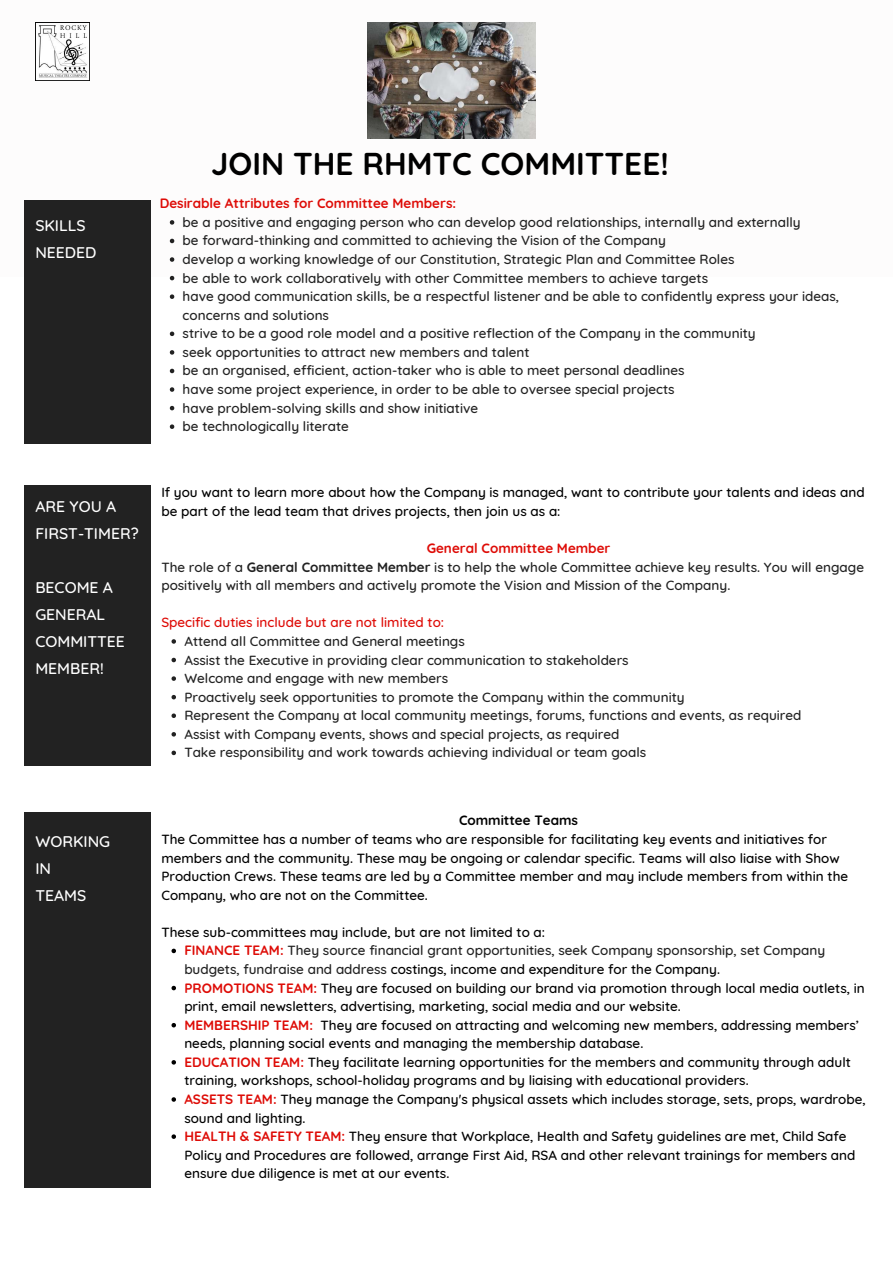
<style>
.page{position:relative;width:893px;height:1263px;background:#fff}
.page>*{position:absolute;margin:0;border:0;box-sizing:border-box;transform-origin:0 0}
.t1{font:700 31.5px "Quicksand";color:#000}
.t2{font:500 15.75px/27px "Quicksand";color:#fff}
.t3{font:500 13.5px/18.6px "Quicksand";color:#000}
.t4{font:500 13.5px/18.6px "Quicksand";color:#222}
.t5{font:500 13.5px "Quicksand";color:#de0c07}
.t6{font:700 13.5px "Quicksand";color:#de0c07}
.t7{font:700 13.5px "Quicksand";color:#000}
.s1{font-weight:700;color:#de0c07}
.s2{font-weight:700}
.s3{color:#222}
</style>
<div class="page">
<img style="left:368px;top:23px;width:167px;height:115px">
<svg style="left:170px;top:220px;width:4px;height:5px"></svg>
<svg style="left:170px;top:239px;width:4px;height:4px"></svg>
<svg style="left:170px;top:257px;width:4px;height:5px"></svg>
<svg style="left:170px;top:276px;width:4px;height:4px"></svg>
<svg style="left:170px;top:294px;width:4px;height:5px"></svg>
<svg style="left:170px;top:332px;width:4px;height:4px"></svg>
<svg style="left:170px;top:350px;width:4px;height:5px"></svg>
<svg style="left:170px;top:369px;width:4px;height:4px"></svg>
<svg style="left:170px;top:387px;width:4px;height:5px"></svg>
<svg style="left:170px;top:406px;width:4px;height:4px"></svg>
<svg style="left:170px;top:424px;width:4px;height:5px"></svg>
<div style="left:24px;top:200px;width:127px;height:243px;background:#222"></div>
<div style="left:24px;top:485px;width:127px;height:280px;background:#222"></div>
<svg style="left:171px;top:639px;width:5px;height:5px"></svg>
<svg style="left:171px;top:658px;width:5px;height:4px"></svg>
<svg style="left:171px;top:676px;width:5px;height:5px"></svg>
<svg style="left:171px;top:695px;width:5px;height:4px"></svg>
<svg style="left:171px;top:713px;width:5px;height:5px"></svg>
<svg style="left:171px;top:732px;width:5px;height:4px"></svg>
<svg style="left:171px;top:751px;width:5px;height:4px"></svg>
<svg style="left:171px;top:949px;width:5px;height:4px"></svg>
<svg style="left:171px;top:986px;width:5px;height:4px"></svg>
<svg style="left:171px;top:1023px;width:5px;height:4px"></svg>
<svg style="left:171px;top:1060px;width:5px;height:4px"></svg>
<svg style="left:171px;top:1097px;width:5px;height:5px"></svg>
<svg style="left:171px;top:1134px;width:5px;height:5px"></svg>
<div style="left:24px;top:813px;width:127px;height:375px;background:#222"></div>
<img style="left:35px;top:23px;width:55px;height:57px">
<p class="t2" style="left:35px;top:211px;width:63px">SKILLS<br>NEEDED</p>
<p class="t2" style="left:35px;top:492px;width:105px">ARE YOU A<br>FIRST-TIMER?</p>
<p class="t2" style="left:35px;top:573px;width:91px">BECOME A<br>GENERAL<br>COMMITTEE<br>MEMBER!</p>
<p class="t2" style="left:35px;top:827px;width:76px">WORKING<br>IN<br>TEAMS</p>
<h1 class="t1" style="left:211px;top:143px;width:459px">JOIN THE RHMTC COMMITTEE!</h1>
<p class="t6" style="left:160px;top:195px;width:298px">Desirable Attributes for Committee Members:</p>
<p class="t4" style="left:183px;top:213px;width:658px">be a positive and engaging person who can develop good relationships, internally and externally<br>be forward-thinking and committed to achieving the Vision of the Company<br>develop a working knowledge of our Constitution, Strategic Plan and Committee Roles<br>be able to work collaboratively with other Committee members to achieve targets<br>have good communication skills, be a respectful listener and be able to confidently express your ideas, concerns and solutions<br>strive to be a good role model and a positive reflection of the Company in the community<br>seek opportunities to attract new members and talent<br>be an organised, efficient, action-taker who is able to meet personal deadlines<br>have some project experience, in order to be able to oversee special projects<br>have problem-solving skills and show initiative<br>be technologically literate</p>
<p class="t3" style="left:161px;top:483px;width:705px">If you want to learn more about how the Company is managed, want to contribute your talents and ideas and be part of the lead team that drives projects, then join us as a:</p>
<p class="t4" style="left:161px;top:539px;width:704px;text-indent:265px"><span class="s1">General Committee Member<br></span>The role of a <span class="s2">General Committee Member</span> is to help the whole Committee achieve key results. You will engage positively with all members and actively promote the Vision and Mission of the Company.</p>
<p class="t5" style="left:161px;top:614px;width:284px">Specific duties include but are not limited to:</p>
<p class="t4" style="left:184px;top:632px;width:618px">Attend all Committee and General meetings<br>Assist the Executive in providing clear communication to stakeholders<br>Welcome and engage with new members<br>Proactively seek opportunities to promote the Company within the community<br>Represent the Company at local community meetings, forums, functions and events, as required Assist with Company events, shows and special projects, as required<br>Take responsibility and work towards achieving individual or team goals</p>
<p class="t7" style="left:459px;top:812px;width:121px">Committee Teams</p>
<p class="t3" style="left:161px;top:830px;width:688px">The Committee has a number of teams who are responsible for facilitating key events and initiatives for members and the community. These may be ongoing or calendar specific. Teams will also liaise with Show Production Crews. These teams are led by a Committee member and may include members from within the Company, who are not on the Committee.</p>
<p class="t3" style="left:161px;top:922px;width:385px">These sub-committees may include, but are not limited to a:</p>
<p class="t3" style="left:184px;top:941px;width:683px"><span class="s1">FINANCE TEAM:</span> <span class="s3">They source financial grant opportunities, seek Company sponsorship, set Company budgets, fundraise and address</span> costings, income and expenditure for the Company.<br><span class="s1">PROMOTIONS TEAM:</span> They are focused on building our brand via promotion through local media outlets, in print, email newsletters, advertising, marketing, social media and our website.<br><span class="s1">MEMBERSHIP TEAM:</span> They are focused on attracting and welcoming new members, addressing members’ needs, planning social events and managing the membership database.<br><span class="s1">EDUCATION TEAM:</span> They facilitate learning opportunities for the members and community through adult training, workshops, school-holiday programs and by liaising with educational providers.<br><span class="s1">ASSETS TEAM:</span> They manage the Company's physical assets which includes storage, sets, props, wardrobe, sound and lighting.<br><span class="s1">HEALTH &amp; SAFETY TEAM:</span> They ensure that Workplace, Health and Safety guidelines are met, Child Safe Policy and Procedures are followed, arrange First Aid, RSA and other relevant trainings for members and ensure due diligence is met at our events.</p>
</div>
